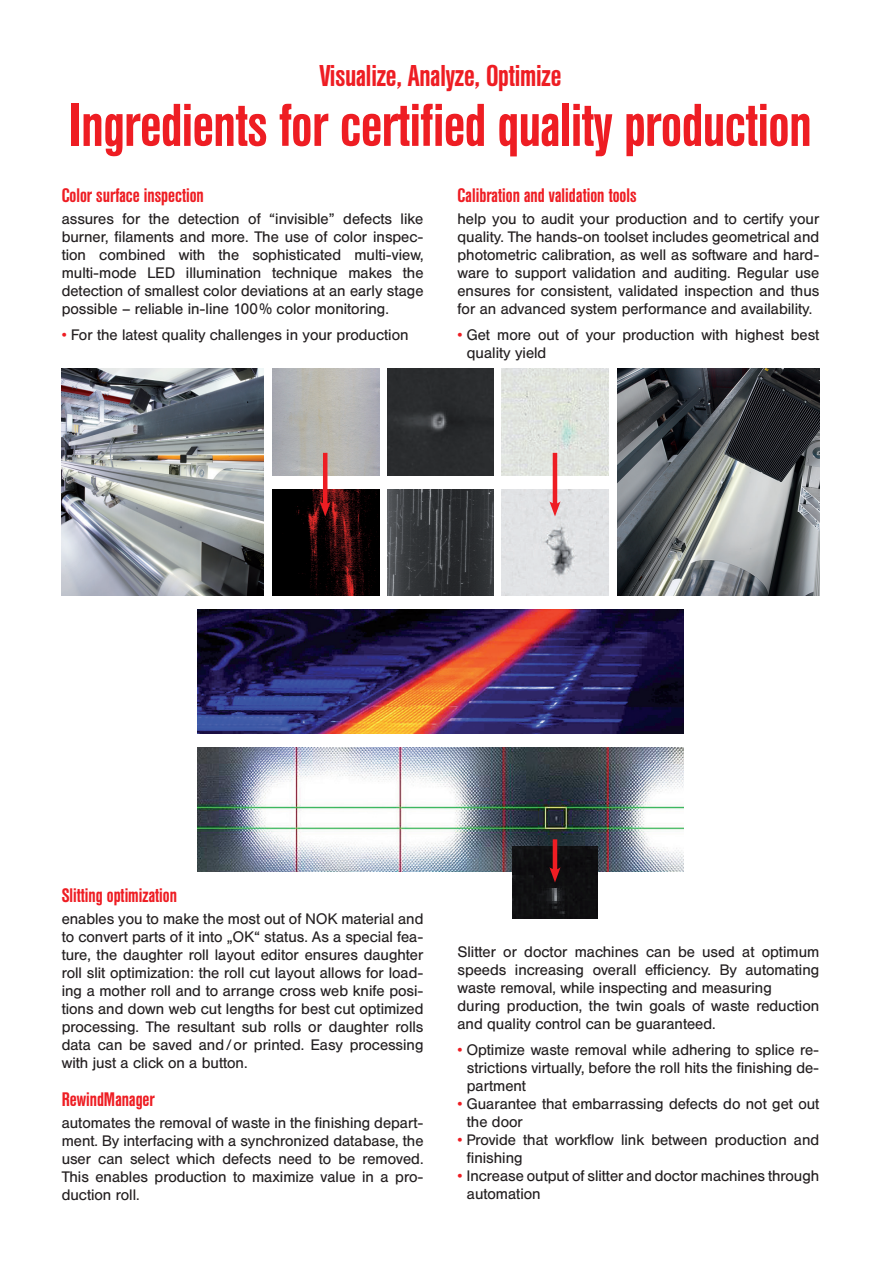
<style>
.page{position:relative;width:881px;height:1263px;background:#fff}
.page>*{position:absolute;margin:0;border:0;box-sizing:border-box;transform-origin:0 0}
.t1{font:500 60px "Helvetica Con BQ";letter-spacing:-.005em;color:#ee1d23}
.t2{font:500 30px "Helvetica Con BQ";letter-spacing:-.005em;color:#ee1d23}
.t3{font:500 19.5px "Helvetica Con BQ";color:#ee1d23}
.t4{font:15px/18px "Helvetica BQ";color:#231f20;text-align:justify}
.s1{color:#ee1d23}
</style>
<div class="page">
<img style="left:62px;top:369px;width:201px;height:227px">
<img style="left:617px;top:369px;width:202px;height:227px">
<img style="left:197px;top:609px;width:486px;height:124px">
<img style="left:197px;top:747px;width:486px;height:124px">
<img style="left:273px;top:489px;width:106px;height:107px">
<img style="left:387px;top:489px;width:106px;height:107px">
<img style="left:501px;top:489px;width:107px;height:107px">
<div style="left:512px;top:846px;width:85px;height:72px;background:#0f0f11"></div>
<img style="left:273px;top:369px;width:106px;height:106px">
<img style="left:387px;top:369px;width:106px;height:106px">
<img style="left:501px;top:369px;width:107px;height:106px">
<hr style="left:323px;top:453px;width:4px;height:53px;background:#ee1d23">
<svg style="left:319px;top:501px;width:11px;height:15px"></svg>
<div style="left:552px;top:453px;width:5px;height:53px;background:#ee1d23"></div>
<svg style="left:549px;top:501px;width:11px;height:15px"></svg>
<div style="left:552px;top:839px;width:5px;height:33px;background:#ee1d23"></div>
<svg style="left:549px;top:867px;width:11px;height:15px"></svg>
<h2 class="t2" style="left:319px;top:59px;width:243px">Visualize, Analyze, Optimize</h2>
<h1 class="t1" style="left:69px;top:93px;width:743px">Ingredients for certified quality production</h1>
<h3 class="t3" style="left:62px;top:184px;width:144px">Color surface inspection</h3>
<p class="t4" style="left:62px;top:210px;width:363px">assures for the detection of “invisible” defects like burner, filaments and more. The use of color inspec&shy;tion combined with the sophisticated multi-view, multi-mode LED illumination technique makes the detection of smallest color deviations at an early stage possible – reliable in-line 100% color monitoring.</p>
<p class="t4" style="left:62px;top:326px;width:348px"><span class="s1">•</span> For the latest quality challenges in your production</p>
<h3 class="t3" style="left:457px;top:184px;width:181px">Calibration and validation tools</h3>
<p class="t4" style="left:457px;top:210px;width:363px">help you to audit your production and to certify your quality. The hands-on toolset includes geometrical and photometric calibration, as well as software and hard&shy;ware to support validation and auditing. Regular use ensures for consistent, validated inspection and thus for an advanced system performance and availability.</p>
<p class="t4" style="left:466px;top:326px;width:354px;text-indent:-9px"><span class="s1">•</span> Get more out of your production with highest best quality yield</p>
<h3 class="t3" style="left:62px;top:884px;width:117px">Slitting optimization</h3>
<p class="t4" style="left:62px;top:910px;width:363px">enables you to make the most out of NOK material and to convert parts of it into „OK“ status. As a special fea&shy;ture, the daughter roll layout editor ensures daughter roll slit optimization: the roll cut layout allows for load&shy;ing a mother roll and to arrange cross web knife posi&shy;tions and down web cut lengths for best cut optimized processing. The resultant sub rolls or daughter rolls data can be saved and/or printed. Easy processing with just a click on a button.</p>
<h3 class="t3" style="left:62px;top:1088px;width:94px">RewindManager</h3>
<p class="t4" style="left:62px;top:1114px;width:363px">automates the removal of waste in the finishing depart&shy;ment. By interfacing with a synchronized database, the user can select which defects need to be removed.<br>This enables production to maximize value in a pro&shy;duction roll.</p>
<p class="t4" style="left:457px;top:943px;width:363px;text-align:left">Slitter or doctor machines can be used at optimum speeds increasing overall efficiency. By automating waste removal, while inspecting and measuring<br>during production, the twin goals of waste reduction and quality control can be guaranteed.</p>
<p class="t4" style="left:466px;top:1041px;width:354px;text-indent:-9px"><span class="s1">•</span> Optimize waste removal while adhering to splice re&shy;strictions virtually, before the roll hits the finishing de&shy;partment</p>
<p class="t4" style="left:466px;top:1095px;width:354px;text-indent:-9px"><span class="s1">•</span> Guarantee that embarrassing defects do not get out the door</p>
<p class="t4" style="left:466px;top:1131px;width:354px;text-indent:-9px"><span class="s1">•</span> Provide that workflow link between production and finishing</p>
<p class="t4" style="left:466px;top:1167px;width:354px;text-indent:-9px"><span class="s1">•</span> Increase output of slitter and doctor machines through automation</p>
</div>
